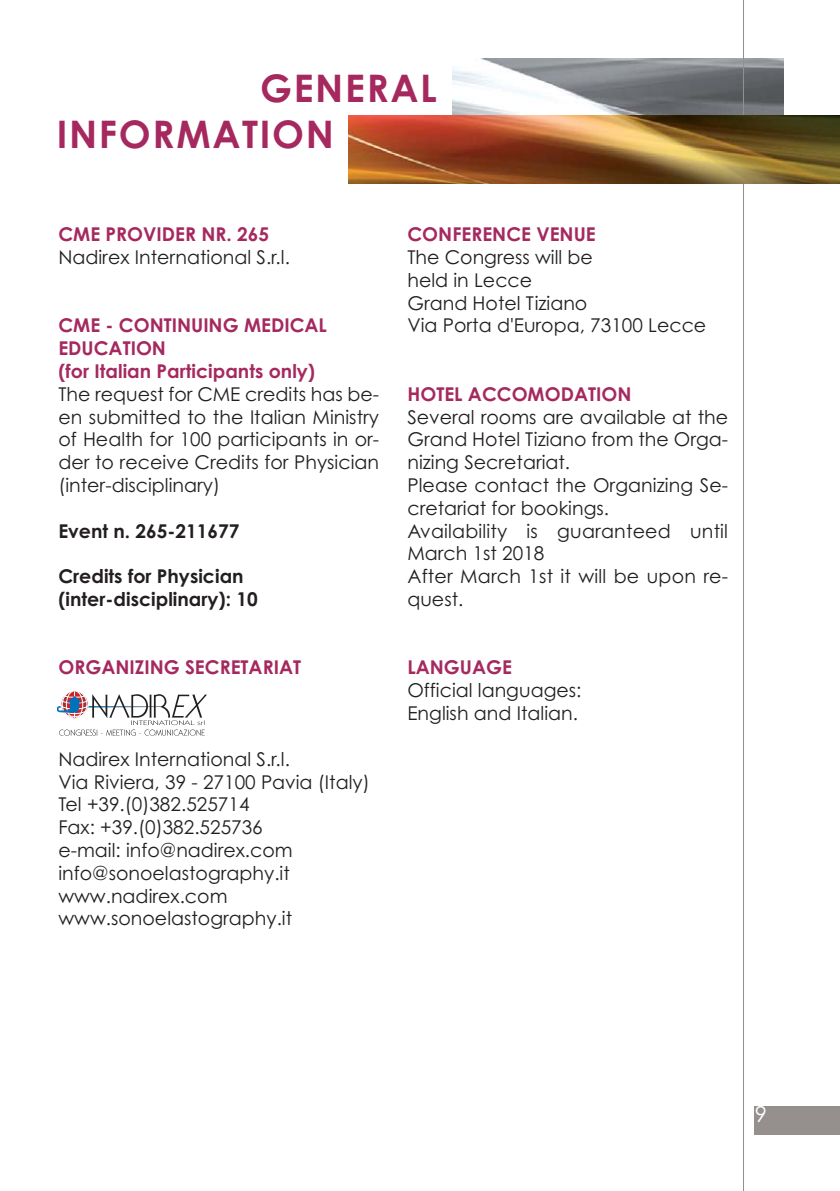
<style>
.page{position:relative;width:840px;height:1191px;background:#fff}
.page>*{position:absolute;margin:0;border:0;box-sizing:border-box;transform-origin:0 0}
.t1{font:700 38px/45.6px "Century Gothic";letter-spacing:.045em;color:#a5295f}
.t2{font:22px "Century Gothic";color:#fff}
.t3{font:19px/22.8px "Century Gothic";color:#231f20}
.t4{font:700 19px/22.8px "Century Gothic";color:#a5295f}
.t5{font:700 19px/22.8px "Century Gothic";color:#231f20}
</style>
<div class="page">
<img style="left:452px;top:59px;width:330px;height:56px">
<hr style="left:742px;top:0;width:1px;height:1191px;background:#958f8e">
<img style="left:348px;top:115px;width:491px;height:68px">
<div style="left:754px;top:1106px;width:85px;height:28px;background:#958f8e"></div>
<div style="left:62px;top:690px;width:25px;height:28px;border:1px solid #fff;border-radius:50%"></div>
<div style="left:66px;top:690px;width:17px;height:28px;border:1px solid #fff;border-radius:50%"></div>
<svg style="left:57px;top:691px;width:150px;height:45px"></svg>
<h1 class="t1" style="left:57px;top:69px;width:381px;text-indent:203px">GENERAL<br>INFORMATION</h1>
<p class="t4" style="left:58px;top:225px;width:212px">CME PROVIDER NR. 265</p>
<p class="t3" style="left:58px;top:247px;width:233px">Nadirex International S.r.l.</p>
<p class="t4" style="left:58px;top:316px;width:270px">CME - CONTINUING MEDICAL<br>EDUCATION<br>(for Italian Participants only)</p>
<p class="t3" style="left:58px;top:384px;width:322px;text-align:justify">The request for CME credits has be&shy;en submitted to the Italian Ministry of Health for 100 participants in or&shy;der to receive Credits for Physician (inter-disciplinary)</p>
<p class="t5" style="left:58px;top:521px;width:182px">Event n. 265-211677</p>
<p class="t5" style="left:58px;top:567px;width:201px">Credits for Physician (inter-disciplinary): 10</p>
<p class="t4" style="left:58px;top:658px;width:244px">ORGANIZING SECRETARIAT</p>
<p class="t3" style="left:58px;top:749px;width:312px">Nadirex International S.r.l.<br>Via Riviera, 39 - 27100 Pavia (Italy)<br>Tel +39.(0)382.525714<br>Fax: +39.(0)382.525736<br>e-mail: info@nadirex.com info@sonoelastography.it www.nadirex.com www.sonoelastography.it</p>
<p class="t4" style="left:407px;top:225px;width:190px">CONFERENCE VENUE</p>
<p class="t3" style="left:407px;top:247px;width:300px">The Congress will be<br>held in Lecce<br>Grand Hotel Tiziano<br>Via Porta d'Europa, 73100 Lecce</p>
<p class="t4" style="left:407px;top:384px;width:225px">HOTEL ACCOMODATION</p>
<p class="t3" style="left:407px;top:407px;width:322px">Several rooms are available at the<br>Grand Hotel Tiziano from the Orga&shy;nizing Secretariat.<br>Please contact the Organizing Se&shy;cretariat for bookings.<br>Availability is guaranteed until<br>March 1st 2018<br>After March 1st it will be upon re&shy;quest.</p>
<p class="t4" style="left:407px;top:658px;width:106px">LANGUAGE</p>
<p class="t3" style="left:407px;top:681px;width:175px">Official languages:<br>English and Italian.</p>
<p class="t2" style="left:754px;top:1106px;width:14px">9</p>
</div>
